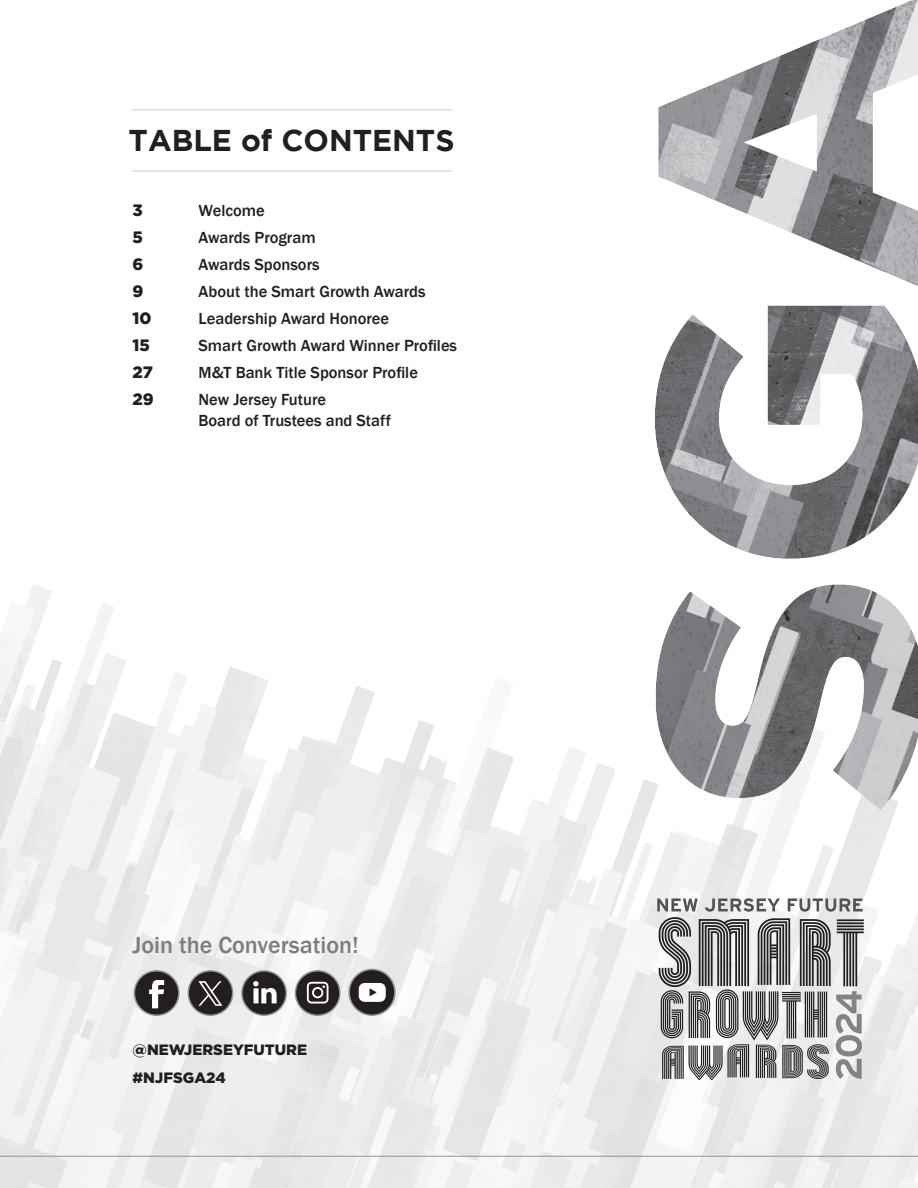
<style>
.page{position:relative;width:918px;height:1188px;background:#fff}
.page>*{position:absolute;margin:0;border:0;box-sizing:border-box;transform-origin:0 0}
.t1{font:700 30px "Gotham";color:#231f20}
.t2{font:500 24px "Franklin Gothic";color:#7c7e81}
.t3{font:500 16.5px/21px "Franklin Gothic";color:#231f20}
.t4{font:900 16.5px "Gotham";color:#231f20}
.t5{font:900 15px/28.5px "Gotham";color:#231f20}
</style>
<div class="page">
<img style="left:0;top:584px;width:918px;height:604px">
<hr style="left:133px;top:109px;width:318px;height:1px;background:#c8c9cb">
<hr style="left:133px;top:171px;width:318px;height:1px;background:#c8c9cb">
<img style="left:655px;top:0;width:263px;height:811px">
<svg style="left:294px;top:969px;width:47px;height:48px"></svg>
<svg style="left:133px;top:969px;width:47px;height:48px;background:#7a7879"></svg>
<hr style="left:0;top:1156px;width:918px;height:1px;background:#939598">
<div style="left:349px;top:969px;width:46px;height:46px;background:#231f20;border-radius:50%"></div>
<div style="left:348px;top:969px;width:48px;height:47px;border:2px solid #939598;border-radius:50%"></div>
<svg style="left:359px;top:983px;width:27px;height:19px"></svg>
<div style="left:242px;top:971px;width:44px;height:44px;background:#231f20;border-radius:50%"></div>
<div style="left:241px;top:970px;width:46px;height:46px;border:2px solid #939598;border-radius:50%"></div>
<svg style="left:253px;top:981px;width:24px;height:22px"></svg>
<svg style="left:657px;top:898px;width:207px;height:182px"></svg>
<svg style="left:187px;top:969px;width:47px;height:48px;background:#716f70"></svg>
<h1 class="t1" style="left:129px;top:123px;width:328px">TABLE of CONTENTS</h1>
<p class="t4" style="left:133px;top:201px;width:12px">3</p>
<p class="t3" style="left:199px;top:200px;width:68px">Welcome</p>
<p class="t4" style="left:133px;top:228px;width:12px">5</p>
<p class="t3" style="left:199px;top:227px;width:119px">Awards Program</p>
<p class="t4" style="left:133px;top:255px;width:12px">6</p>
<p class="t3" style="left:199px;top:254px;width:123px">Awards Sponsors</p>
<p class="t4" style="left:133px;top:282px;width:12px">9</p>
<p class="t3" style="left:199px;top:281px;width:229px">About the Smart Growth Awards</p>
<p class="t4" style="left:133px;top:309px;width:21px">10</p>
<p class="t3" style="left:199px;top:308px;width:192px">Leadership Award Honoree</p>
<p class="t4" style="left:133px;top:336px;width:19px">15</p>
<p class="t3" style="left:199px;top:335px;width:260px">Smart Growth Award Winner Profiles</p>
<p class="t4" style="left:133px;top:363px;width:22px">27</p>
<p class="t3" style="left:199px;top:362px;width:221px">M&amp;T Bank Title Sponsor Profile</p>
<p class="t4" style="left:133px;top:390px;width:23px">29</p>
<p class="t3" style="left:199px;top:389px;width:194px">New Jersey Future<br>Board of Trustees and Staff</p>
<h2 class="t2" style="left:133px;top:930px;width:228px">Join the Conversation!</h2>
<p class="t5" style="left:133px;top:1035px;width:176px">@NEWJERSEYFUTURE #NJFSGA24</p>
</div>
